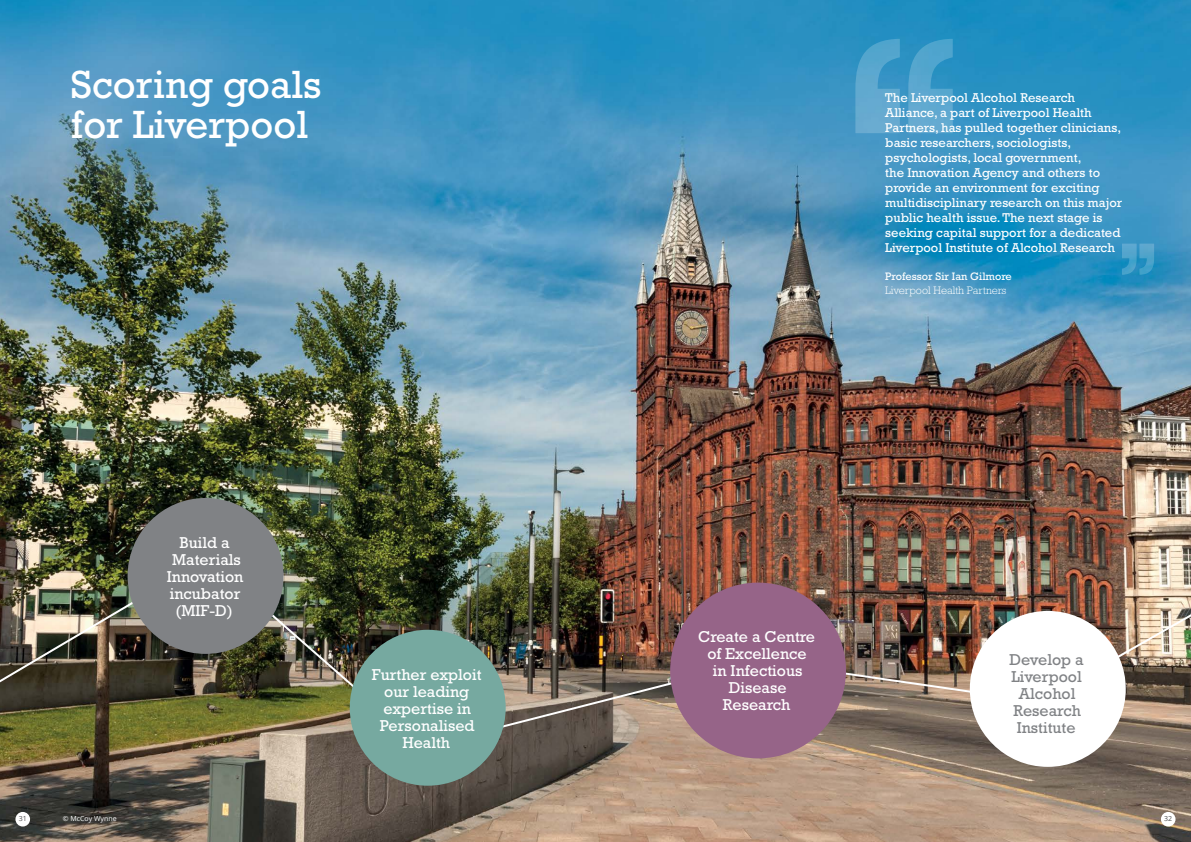
<style>
.page{position:relative;width:1191px;height:842px;background:#fff}
.page>*{position:absolute;margin:0;border:0;box-sizing:border-box;transform-origin:0 0}
.t1{font:40px/40px "Rockwell Std";color:#fff}
.t2{font:16px/17px "Rockwell Std";color:#fff;text-align:center}
.t3{font:16px/17px "Rockwell Std";color:#808285;text-align:center}
.t4{font:13px/15px "Rockwell Std";color:#fff}
.t5{font:300 11px "Rockwell Std";color:#fff}
.t6{font:11px "Rockwell Std";color:#fff}
.t7{font:7px "Open Sans";color:#fff}
.t8{font:7px "Open Sans";color:#4d4d4f}
</style>
<div class="page">
<img style="left:0;top:0;width:1191px;height:842px">
<svg style="left:1122px;top:244px;width:32px;height:31px"></svg>
<svg style="left:855px;top:39px;width:45px;height:94px;background:#54a3cc"></svg>
<svg style="left:908px;top:39px;width:44px;height:94px;background:#4fa2cc"></svg>
<img style="left:0;top:556px;width:1191px;height:193px">
<div style="left:128px;top:498px;width:155px;height:156px;background:#808285;border-radius:50%"></div>
<div style="left:969px;top:611px;width:156px;height:156px;background:#fff;border-radius:50%"></div>
<div style="left:670px;top:583px;width:176px;height:175px;background:#966488;border-radius:50%"></div>
<div style="left:350px;top:630px;width:156px;height:156px;background:#76a9a0;border-radius:50%"></div>
<div style="left:1161px;top:812px;width:14px;height:14px;background:#fff;border-radius:50%"></div>
<div style="left:15px;top:812px;width:15px;height:14px;background:#fff;border-radius:50%"></div>
<h1 class="t1" style="left:71px;top:64px;width:252px">Scoring goals for Liverpool</h1>
<p class="t2" style="left:167px;top:534px;width:78px">Build a<br>Materials<br>Innovation incubator (MIF-D)</p>
<p class="t2" style="left:372px;top:666px;width:111px">Further exploit our leading expertise in<br>Personalised<br>Health</p>
<p class="t4" style="left:885px;top:90px;width:239px">The Liverpool Alcohol Research Alliance, a part of Liverpool Health Partners, has pulled together clinicians, basic researchers, sociologists, psychologists, local government,<br>the Innovation Agency and others to provide an environment for exciting multidisciplinary research on this major public health issue. The next stage is seeking capital support for a dedicated Liverpool Institute of Alcohol Research</p>
<p class="t6" style="left:885px;top:269px;width:128px">Professor Sir Ian Gilmore</p>
<p class="t5" style="left:885px;top:284px;width:123px">Liverpool Health Partners</p>
<p class="t2" style="left:698px;top:628px;width:118px">Create a Centre of Excellence in Infectious<br>Disease<br>Research</p>
<p class="t3" style="left:1009px;top:651px;width:76px">Develop a<br>Liverpool<br>Alcohol<br>Research<br>Institute</p>
<p class="t8" style="left:19px;top:814px;width:10px">31</p>
<p class="t8" style="left:1164px;top:814px;width:10px">32</p>
<p class="t7" style="left:63px;top:814px;width:55px">© McCoy Wynne</p>
</div>
